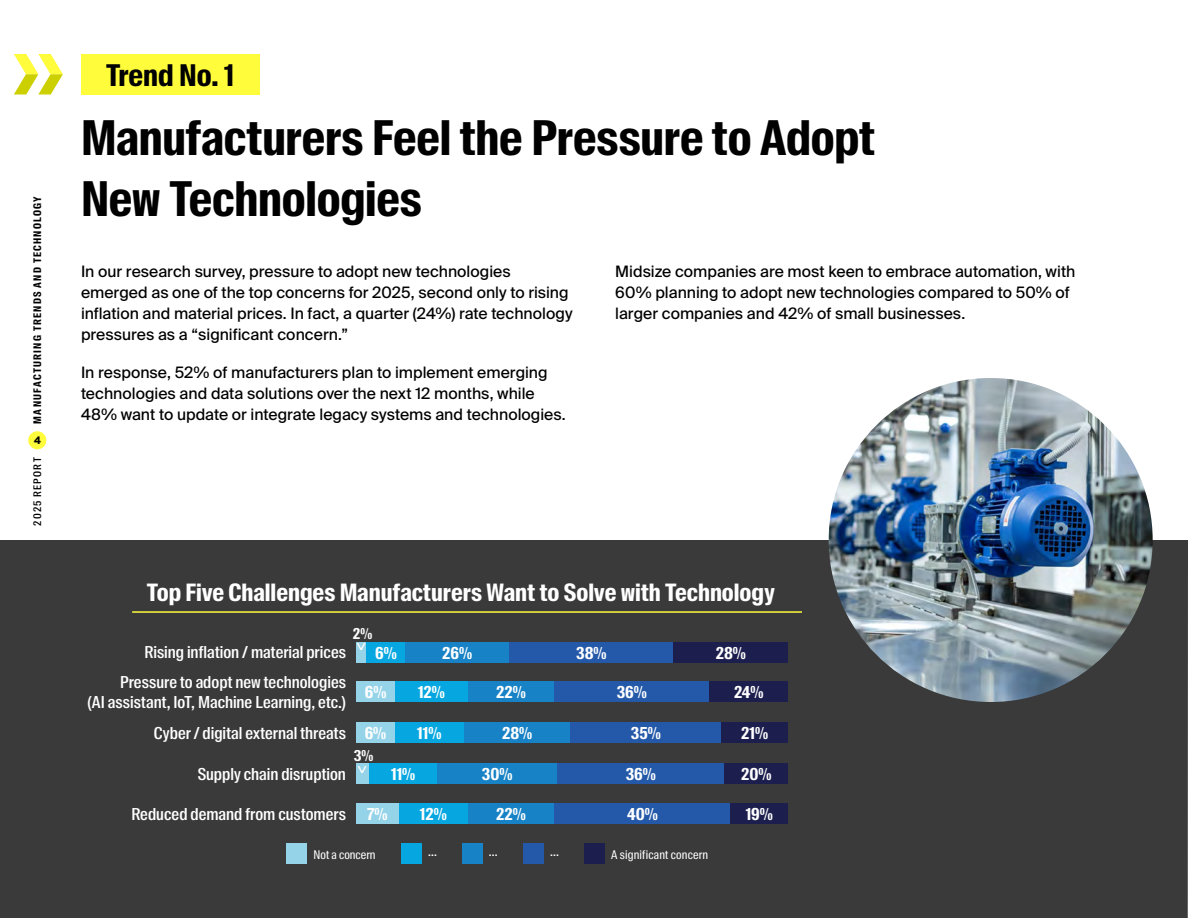
<style>
.page{position:relative;width:1188px;height:918px;background:#fff}
.page>*{position:absolute;margin:0;border:0;box-sizing:border-box;transform-origin:0 0}
.t1{font:700 48px/60.8px "Suisse Intl Cond";letter-spacing:-.005em;color:#000}
.t2{font:700 30px "Suisse Intl Cond";color:#000}
.t3{font:700 24px "Suisse Intl Cond";color:#fff}
.t4{font:18px "Suisse Intl Cond";color:#fff}
.t5{font:500 16.5px/19.8px "Suisse Intl Cond";color:#fff;text-align:right}
.t6{font:700 16.5px "Suisse Intl Cond";color:#fff}
.t7{font:15.75px/21px "Suisse Intl";color:#000}
.t8{font:700 15px "Suisse Intl Cond";color:#fff}
.t9{font:12px "Suisse Intl Cond";letter-spacing:.01em;color:#fff}
.t10{font:500 12px "Suisse Intl Cond";color:#fff}
.t11{font:700 10.5px "Suisse Intl Cond";letter-spacing:.115em;color:#000}
.t12{font:500 10.5px "Suisse Intl Cond";letter-spacing:.115em;color:#000}
.t13{font:700 10.5px "Suisse Intl";color:#000}
.s1{font-weight:700}
</style>
<div class="page">
<div style="left:0;top:540px;width:1188px;height:378px;background:#3a3a3a"></div>
<div style="left:81px;top:54px;width:178px;height:40px;background:#fffc3b"></div>
<svg style="left:14px;top:54px;width:49px;height:40px"></svg>
<img style="left:829px;top:378px;width:324px;height:324px;border-radius:162px">
<div style="left:356px;top:682px;width:39px;height:20px;background:#95d3e9"></div>
<div style="left:395px;top:682px;width:73px;height:20px;background:#06a7e0"></div>
<div style="left:468px;top:682px;width:86px;height:20px;background:#1782c5"></div>
<div style="left:554px;top:682px;width:156px;height:20px;background:#2459a9"></div>
<div style="left:710px;top:682px;width:78px;height:20px;background:#1c1f4e"></div>
<div style="left:356px;top:722px;width:39px;height:20px;background:#95d3e9"></div>
<div style="left:395px;top:722px;width:69px;height:20px;background:#06a7e0"></div>
<div style="left:464px;top:722px;width:107px;height:20px;background:#1782c5"></div>
<div style="left:571px;top:722px;width:150px;height:20px;background:#2459a9"></div>
<div style="left:721px;top:722px;width:67px;height:20px;background:#1c1f4e"></div>
<div style="left:399px;top:803px;width:69px;height:21px;background:#06a7e0"></div>
<div style="left:468px;top:803px;width:86px;height:21px;background:#1782c5"></div>
<div style="left:554px;top:803px;width:176px;height:21px;background:#2459a9"></div>
<div style="left:356px;top:803px;width:43px;height:21px;background:#95d3e9"></div>
<div style="left:730px;top:803px;width:58px;height:21px;background:#1c1f4e"></div>
<div style="left:356px;top:642px;width:11px;height:20px;background:#95d3e9"></div>
<div style="left:367px;top:642px;width:38px;height:20px;background:#06a7e0"></div>
<div style="left:405px;top:642px;width:104px;height:20px;background:#1782c5"></div>
<div style="left:509px;top:642px;width:165px;height:20px;background:#2459a9"></div>
<div style="left:674px;top:642px;width:114px;height:20px;background:#1c1f4e"></div>
<div style="left:356px;top:764px;width:13px;height:20px;background:#95d3e9"></div>
<div style="left:369px;top:763px;width:68px;height:21px;background:#06a7e0"></div>
<div style="left:557px;top:764px;width:168px;height:20px;background:#2459a9"></div>
<div style="left:437px;top:763px;width:120px;height:21px;background:#1782c5"></div>
<div style="left:725px;top:764px;width:63px;height:20px;background:#1c1f4e"></div>
<div style="left:286px;top:844px;width:21px;height:20px;background:#95d3e9"></div>
<div style="left:523px;top:844px;width:20px;height:20px;background:#2459a9"></div>
<div style="left:584px;top:844px;width:20px;height:20px;background:#1c1f4e"></div>
<div style="left:401px;top:844px;width:20px;height:20px;background:#06a7e0"></div>
<div style="left:462px;top:844px;width:20px;height:20px;background:#1782c5"></div>
<hr style="left:132px;top:611px;width:670px;height:2px;background:#fffc3b">
<div style="left:28px;top:431px;width:19px;height:19px;background:#fffc3b;border-radius:50%"></div>
<div style="left:27px;top:430px;width:20px;height:20px;border:1px solid #fff;border-radius:50%"></div>
<p class="t11" style="left:31px;top:424px;width:229px;rotate:-90deg">MANUFACTURING TRENDS AND TECHNOLOGY</p>
<p class="t13" style="left:34px;top:434px;width:8px">4</p>
<p class="t12" style="left:31px;top:526px;width:70px;rotate:-90deg">2025 REPORT</p>
<h2 class="t2" style="left:106px;top:58px;width:130px">Trend No. 1</h2>
<h1 class="t1" style="left:81px;top:108px;width:796px">Manufacturers Feel the Pressure to Adopt<br>New Technologies</h1>
<p class="t7" style="left:81px;top:261px;width:493px">In our research survey, pressure to adopt new technologies emerged as one of the top concerns for 2025, second only to rising inflation and material prices. In fact, a quarter (24%) rate technology pressures as a “significant concern.”</p>
<p class="t7" style="left:81px;top:362px;width:486px">In response, 52% of manufacturers plan to implement emerging technologies and data solutions over the next 12 months, while<br>48% want to update or integrate legacy systems and technologies.</p>
<p class="t7" style="left:615px;top:261px;width:462px">Midsize companies are most keen to embrace automation, with<br>60% planning to adopt new technologies compared to 50% of larger companies and 42% of small businesses.</p>
<h3 class="t3" style="left:147px;top:578px;width:629px">Top Five Challenges Manufacturers Want to Solve with Technology</h3>
<p class="t8" style="left:353px;top:625px;width:21px">2%</p>
<p class="t4" style="left:366px;top:654px;width:10px;rotate:-180deg">^</p>
<p class="t5" style="left:144px;top:642px;width:203px">Rising inflation / material prices</p>
<p class="t6" style="left:375px;top:643px;width:23px">6%</p>
<p class="t6" style="left:442px;top:643px;width:31px">26%</p>
<p class="t6" style="left:576px;top:643px;width:32px">38%</p>
<p class="t6" style="left:716px;top:643px;width:32px">28%</p>
<p class="t5" style="left:88px;top:673px;width:260px">Pressure to adopt new technologies<br>(AI assistant, IoT, Machine Learning, etc.)</p>
<p class="t6" style="left:418px;top:683px;width:28px">12%</p>
<p class="t6" style="left:365px;top:683px;width:23px">6%</p>
<p class="t6" style="left:496px;top:683px;width:31px">22%</p>
<p class="t6" style="left:617px;top:683px;width:32px">36%</p>
<p class="t6" style="left:734px;top:683px;width:31px">24%</p>
<p class="t5" style="left:154px;top:723px;width:234px">Cyber / digital external threats <span class="s1">6%</span></p>
<p class="t6" style="left:417px;top:723px;width:26px">11%</p>
<p class="t6" style="left:502px;top:723px;width:32px">28%</p>
<p class="t6" style="left:631px;top:724px;width:31px">35%</p>
<p class="t6" style="left:741px;top:723px;width:28px">21%</p>
<p class="t8" style="left:354px;top:747px;width:21px">3%</p>
<p class="t4" style="left:367px;top:776px;width:10px;rotate:-180deg">^</p>
<p class="t5" style="left:198px;top:764px;width:150px">Supply chain disruption</p>
<p class="t6" style="left:391px;top:765px;width:26px">11%</p>
<p class="t6" style="left:482px;top:765px;width:32px">30%</p>
<p class="t6" style="left:626px;top:765px;width:32px">36%</p>
<p class="t6" style="left:741px;top:765px;width:32px">20%</p>
<p class="t5" style="left:131px;top:804px;width:216px">Reduced demand from customers</p>
<p class="t6" style="left:367px;top:804px;width:22px">7%</p>
<p class="t6" style="left:420px;top:804px;width:28px">12%</p>
<p class="t6" style="left:496px;top:804px;width:31px">22%</p>
<p class="t6" style="left:627px;top:804px;width:32px">40%</p>
<p class="t6" style="left:746px;top:804px;width:29px">19%</p>
<p class="t9" style="left:313px;top:847px;width:64px">Not a concern</p>
<p class="t10" style="left:550px;top:844px;width:10px">...</p>
<p class="t9" style="left:611px;top:847px;width:98px">A significant concern</p>
<p class="t10" style="left:428px;top:844px;width:10px">...</p>
<p class="t10" style="left:489px;top:844px;width:10px">...</p>
</div>
